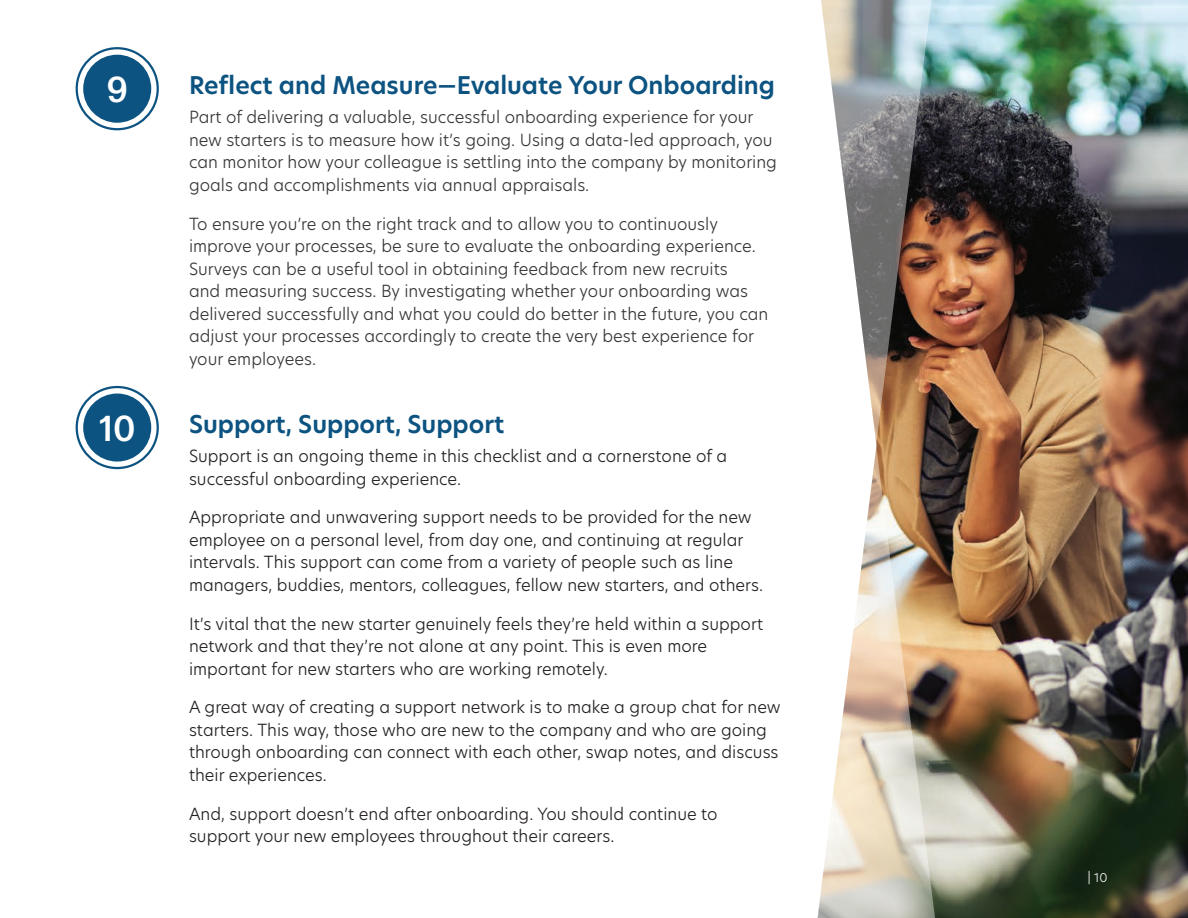
<style>
.page{position:relative;width:1188px;height:918px;background:#fff}
.page>*{position:absolute;margin:0;border:0;box-sizing:border-box;transform-origin:0 0}
.H2_Subheader{font:500 36px "Forma DJR Display";color:#fff}
.h3_Title{font:600 24px "New Hero";color:#0c5381}
.paragraph{font:300 16.5px/22.5px "New Hero";color:#231f20}
.paragraph-2{font:300 16.5px/22.5px "New Hero";color:#353534}
.t1{font:300 12px "New Hero";color:#fff}
</style>
<div class="page">
<img style="left:956px;top:0;width:232px;height:918px">
<img style="left:876px;top:445px;width:80px;height:473px">
<img style="left:876px;top:0;width:80px;height:445px">
<svg style="left:817px;top:0;width:59px;height:918px"></svg>
<div style="left:83px;top:55px;width:68px;height:68px;background:#0c5381;border-radius:50%"></div>
<div style="left:76px;top:47px;width:83px;height:83px;border:2px solid #0c5381;border-radius:50%"></div>
<div style="left:83px;top:394px;width:68px;height:68px;background:#0c5381;border-radius:50%"></div>
<div style="left:76px;top:386px;width:83px;height:83px;border:2px solid #0c5381;border-radius:50%"></div>
<h2 class="H2_Subheader" style="left:107px;top:67px;width:21px">9</h2>
<h2 class="H2_Subheader" style="left:100px;top:406px;width:36px">10</h2>
<p class="h3_Title" style="left:189px;top:69px;width:588px">Reflect and Measure—Evaluate Your Onboarding</p>
<p class="paragraph-2" style="left:189px;top:106px;width:590px">Part of delivering a valuable, successful onboarding experience for your new starters is to measure how it’s going. Using a data-led approach, you can monitor how your colleague is settling into the company by monitoring goals and accomplishments via annual appraisals.</p>
<p class="paragraph-2" style="left:189px;top:212px;width:581px">To ensure you’re on the right track and to allow you to continuously improve your processes, be sure to evaluate the onboarding experience.<br>Surveys can be a useful tool in obtaining feedback from new recruits<br>and measuring success. By investigating whether your onboarding was delivered successfully and what you could do better in the future, you can adjust your processes accordingly to create the very best experience for your employees.</p>
<p class="h3_Title" style="left:189px;top:408px;width:317px">Support, Support, Support</p>
<p class="paragraph" style="left:189px;top:445px;width:540px">Support is an ongoing theme in this checklist and a cornerstone of a successful onboarding experience.</p>
<p class="paragraph" style="left:189px;top:506px;width:576px">Appropriate and unwavering support needs to be provided for the new employee on a personal level, from day one, and continuing at regular intervals. This support can come from a variety of people such as line managers, buddies, mentors, colleagues, fellow new starters, and others.</p>
<p class="paragraph" style="left:189px;top:612px;width:576px">It’s vital that the new starter genuinely feels they’re held within a support network and that they’re not alone at any point. This is even more important for new starters who are working remotely.</p>
<p class="paragraph" style="left:189px;top:696px;width:593px">A great way of creating a support network is to make a group chat for new starters. This way, those who are new to the company and who are going through onboarding can connect with each other, swap notes, and discuss their experiences.</p>
<p class="paragraph" style="left:189px;top:802px;width:530px">And, support doesn’t end after onboarding. You should continue to support your new employees throughout their careers.</p>
<p class="t1" style="left:1088px;top:870px;width:21px">| 10</p>
</div>
